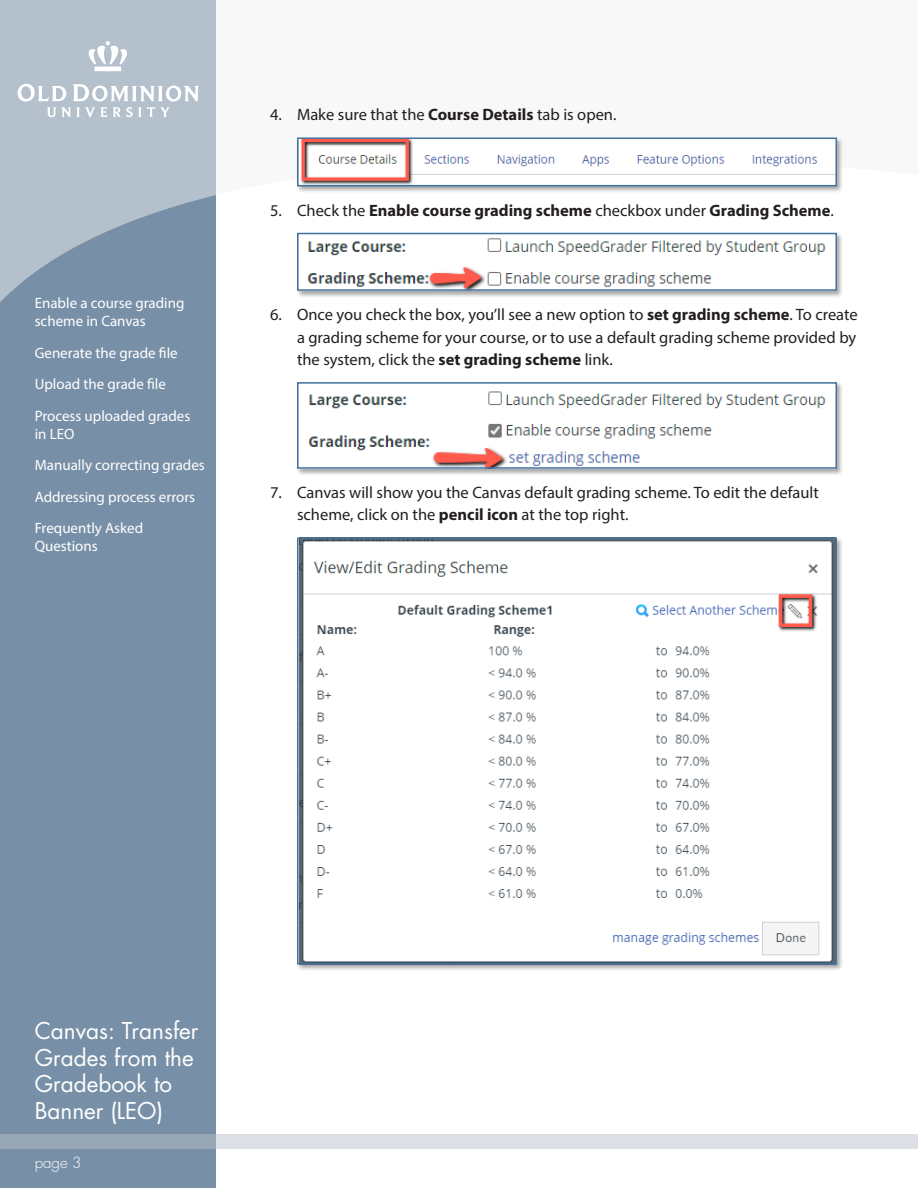
<style>
.page{position:relative;width:918px;height:1188px;background:#fff}
.page>*{position:absolute;margin:0;border:0;box-sizing:border-box;transform-origin:0 0}
.t1{font:22.5px/26.7px "Futura Std";color:#fff}
.t2{font:16.5px/22.5px "Myriad Pro";color:#231f20;text-align:justify}
.t3{font:700 16.5px "Myriad Pro";color:#231f20}
.t4{font:15px/31.5px "Myriad Pro";color:#fff}
.t5{font:300 15px "Futura Std";color:#fff}
.s1{font-weight:700}
.s2{font-weight:400}
</style>
<div class="page">
<div style="left:0;top:0;width:216px;height:1188px;background:#7890a7"></div>
<svg style="left:0;top:0;width:216px;height:302px;fill:#b5c0cd"></svg>
<svg style="left:0;top:1134px;width:918px;height:14px;background:#ccd1d8"></svg>
<svg style="left:87px;top:41px;width:42px;height:30px"></svg>
<svg style="left:18px;top:84px;width:181px;height:33px;background:#c8d0d9"></svg>
<div style="left:296px;top:137px;width:547px;height:56px;background:#231f20;opacity:.4"></div>
<img style="left:300px;top:140px;width:534px;height:43px">
<div style="left:297px;top:137px;width:540px;height:49px;border:2px solid #41729e"></div>
<div style="left:296px;top:232px;width:547px;height:66px;background:#231f20;opacity:.4"></div>
<img style="left:300px;top:236px;width:534px;height:52px">
<div style="left:297px;top:233px;width:540px;height:58px;border:2px solid #41729e"></div>
<div style="left:296px;top:381px;width:547px;height:95px;background:#231f20;opacity:.4"></div>
<img style="left:300px;top:385px;width:534px;height:81px">
<div style="left:297px;top:382px;width:540px;height:87px;border:2px solid #41729e"></div>
<div style="left:296px;top:537px;width:547px;height:435px;background:#231f20;opacity:.4"></div>
<img style="left:300px;top:541px;width:534px;height:420px">
<div style="left:297px;top:538px;width:540px;height:426px;border:2px solid #41729e"></div>
<p class="t4" style="left:35px;top:294px;width:151px;line-height:18px">Enable a course grading scheme in Canvas</p>
<p class="t4" style="left:35px;top:337px;width:157px">Generate the grade file<br>Upload the grade file<br>Process uploaded grades</p>
<p class="t4" style="left:35px;top:418px;width:172px">in LEO<br>Manually correcting grades<br>Addressing process errors<br>Frequently Asked</p>
<p class="t4" style="left:35px;top:530px;width:65px">Questions</p>
<p class="t2" style="left:270px;top:103px;width:348px">4. Make sure that the <span class="s1">Course Details</span> tab is open.</p>
<p class="t3" style="left:270px;top:199px;width:565px"><span class="s2">5. Check the</span> Enable course grading scheme <span class="s2">checkbox under</span> Grading Scheme<span class="s2">.</span></p>
<p class="t2" style="left:297px;top:303px;width:562px;text-indent:-27px">6. Once you check the box, you’ll see a new option to <span class="s1">set grading scheme</span>. To create a grading scheme for your course, or to use a default grading scheme provided by the system, click the <span class="s1">set grading scheme</span> link.</p>
<p class="t2" style="left:297px;top:481px;width:523px;text-indent:-27px">7. Canvas will show you the Canvas default grading scheme. To edit the default scheme, click on the <span class="s1">pencil icon</span> at the top right.</p>
<h1 class="t1" style="left:35px;top:1017px;width:165px">Canvas: Transfer<br>Grades from the<br>Gradebook to<br>Banner (LEO)</h1>
<p class="t5" style="left:35px;top:1153px;width:48px">page 3</p>
</div>
